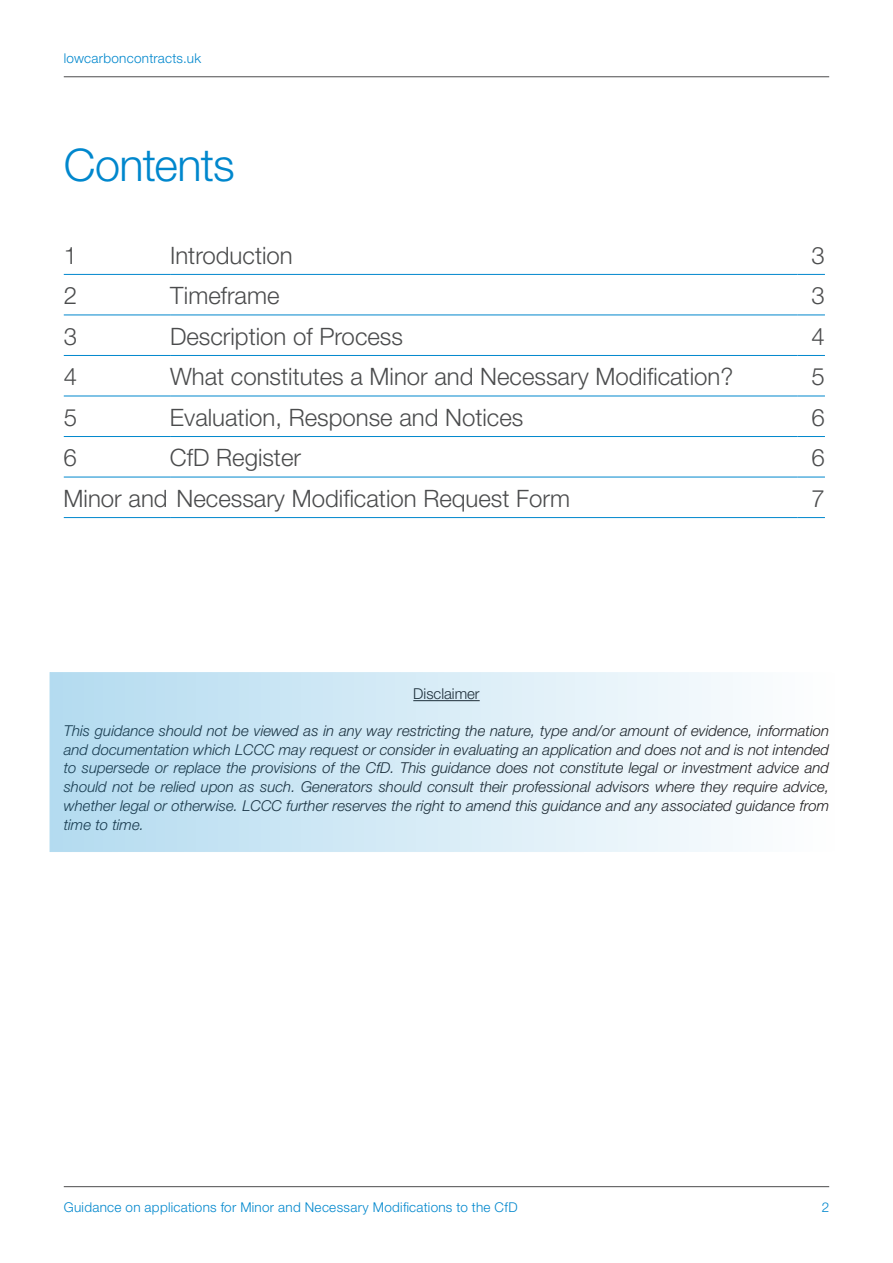
<style>
.page{position:relative;width:893px;height:1263px;background:#fff}
.page>*{position:absolute;margin:0;border:0;box-sizing:border-box;transform-origin:0 0}
.t1{font:300 45px "Helvetica Neue LT Std";letter-spacing:-.02em;color:#0087cd}
.t2{font:300 24px "Helvetica Neue LT Std";color:#4b4c4d}
.t3{font:italic 300 15px/18.8px "Helvetica Neue LT Std";color:#231f20;text-align:justify}
.t4{font:300 15px "Helvetica Neue LT Std";color:#231f20}
.t5{font:300 13.5px "Helvetica Neue LT Std";letter-spacing:.02em;color:#0087cd}
</style>
<div class="page">
<hr style="left:64px;top:77px;width:765px;height:1px;background:#4b4c4d">
<hr style="left:64px;top:1186px;width:765px;height:1px;background:#4b4c4d">
<hr style="left:64px;top:396px;width:106px;height:1px;background:#0087cd">
<hr style="left:170px;top:396px;width:627px;height:1px;background:#0087cd">
<svg style="left:797px;top:396px;width:28px;height:1px"></svg>
<hr style="left:64px;top:436px;width:106px;height:1px;background:#0087cd">
<hr style="left:170px;top:436px;width:627px;height:1px;background:#0087cd">
<svg style="left:797px;top:436px;width:28px;height:1px"></svg>
<hr style="left:64px;top:477px;width:106px;height:1px;background:#0087cd">
<hr style="left:170px;top:477px;width:627px;height:1px;background:#0087cd">
<svg style="left:797px;top:477px;width:28px;height:1px"></svg>
<hr style="left:64px;top:355px;width:106px;height:1px;background:#0087cd">
<hr style="left:170px;top:355px;width:627px;height:1px;background:#0087cd">
<svg style="left:797px;top:355px;width:28px;height:1px"></svg>
<hr style="left:64px;top:315px;width:106px;height:1px;background:#0087cd">
<hr style="left:170px;top:315px;width:627px;height:1px;background:#0087cd">
<svg style="left:797px;top:315px;width:28px;height:1px"></svg>
<hr style="left:64px;top:274px;width:106px;height:1px;background:#0087cd">
<hr style="left:170px;top:274px;width:627px;height:1px;background:#0087cd">
<svg style="left:797px;top:274px;width:28px;height:1px"></svg>
<hr style="left:64px;top:517px;width:106px;height:1px;background:#0087cd">
<hr style="left:170px;top:517px;width:627px;height:1px;background:#0087cd">
<svg style="left:797px;top:517px;width:28px;height:1px"></svg>
<div style="left:50px;top:672px;width:791px;height:180px;background:linear-gradient(to right,#b3dbf0,#fffefe)"></div>
<p class="t5" style="left:64px;top:50px;width:139px">lowcarboncontracts.uk</p>
<h1 class="t1" style="left:64px;top:137px;width:172px">Contents</h1>
<h2 class="t2" style="left:64px;top:241px;width:15px">1</h2>
<h2 class="t2" style="left:170px;top:241px;width:124px">Introduction</h2>
<h2 class="t2" style="left:812px;top:241px;width:15px">3</h2>
<h2 class="t2" style="left:64px;top:281px;width:15px">2</h2>
<h2 class="t2" style="left:170px;top:281px;width:111px">Timeframe</h2>
<h2 class="t2" style="left:811px;top:281px;width:15px">3</h2>
<h2 class="t2" style="left:64px;top:322px;width:15px">3</h2>
<h2 class="t2" style="left:170px;top:322px;width:234px">Description of Process</h2>
<h2 class="t2" style="left:811px;top:322px;width:15px">4</h2>
<h2 class="t2" style="left:64px;top:362px;width:15px">4</h2>
<h2 class="t2" style="left:170px;top:362px;width:565px">What constitutes a Minor and Necessary Modification?</h2>
<h2 class="t2" style="left:811px;top:362px;width:15px">5</h2>
<h2 class="t2" style="left:64px;top:403px;width:15px">5</h2>
<h2 class="t2" style="left:170px;top:403px;width:355px">Evaluation, Response and Notices</h2>
<h2 class="t2" style="left:811px;top:403px;width:15px">6</h2>
<h2 class="t2" style="left:64px;top:443px;width:15px">6</h2>
<h2 class="t2" style="left:170px;top:443px;width:133px">CfD Register</h2>
<h2 class="t2" style="left:811px;top:443px;width:15px">6</h2>
<h2 class="t2" style="left:64px;top:484px;width:508px">Minor and Necessary Modification Request Form</h2>
<h2 class="t2" style="left:811px;top:484px;width:15px">7</h2>
<p class="t4" style="left:413px;top:685px;width:68px">Disclaimer</p>
<p class="t3" style="left:64px;top:721px;width:767px">This guidance should not be viewed as in any way restricting the nature, type and/or amount of evidence, information and documentation which LCCC may request or consider in evaluating an application and does not and is not intended to supersede or replace the provisions of the CfD. This guidance does not constitute legal or investment advice and should not be relied upon as such. Generators should consult their professional advisors where they require advice, whether legal or otherwise. LCCC further reserves the right to amend this guidance and any associated guidance from time to time.</p>
<p class="t5" style="left:64px;top:1199px;width:455px">Guidance on applications for Minor and Necessary Modifications to the CfD</p>
<p class="t5" style="left:822px;top:1199px;width:9px">2</p>
</div>
